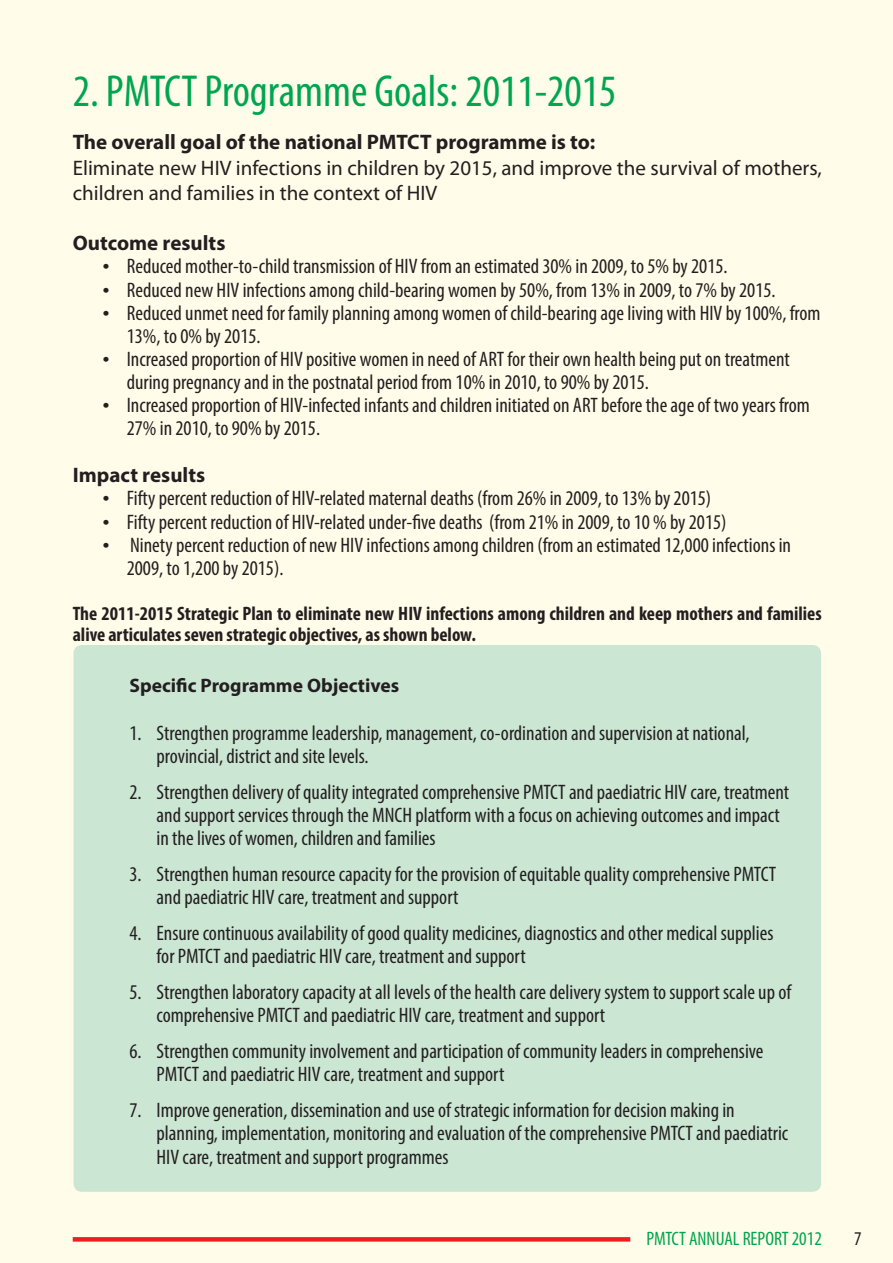
<style>
.page{position:relative;width:893px;height:1263px;background:#fff}
.page>*{position:absolute;margin:0;border:0;box-sizing:border-box;transform-origin:0 0}
.heading_1{font:condensed 45px "Myriad Pro";color:#00a54f}
.t1{font:condensed 21px/23.1px "Myriad Pro";color:#231f20}
.t2{font:21px/25.2px "Myriad Pro";color:#231f20}
.t3{font:700 21px "Myriad Pro";color:#231f20}
.t4{font:700 condensed 19.5px/21.5px "Myriad Pro";color:#231f20}
.t5{font:700 19.5px "Myriad Pro";color:#231f20}
.t6{font:condensed 19.5px "Myriad Pro";color:#00a54f}
.t7{font:condensed 19.5px "Myriad Pro";color:#231f20}
.s1{font-family:"Courier New";font-stretch:normal}
</style>
<div class="page">
<hr style="left:0;top:0;width:1px;height:1262px;background:#fffde9">
<div style="left:2px;top:0;width:890px;height:1262px;background:#fffde9"></div>
<svg style="left:73px;top:1237px;width:557px;height:4px;background:#ee2328"></svg>
<div style="left:73px;top:645px;width:747px;height:546px;background:#cbe6d3;border-radius:9px"></div>
<p class="heading_1" style="left:73px;top:64px;width:545px">2. PMTCT Programme Goals: 2011-2015</p>
<p class="t3" style="left:73px;top:129px;width:524px">The overall goal of the national PMTCT programme is to:</p>
<p class="t2" style="left:73px;top:155px;width:750px">Eliminate new HIV infections in children by 2015, and improve the survival of mothers, children and families in the context of HIV</p>
<p class="t3" style="left:73px;top:229px;width:154px">Outcome results</p>
<p class="t1" style="left:100px;top:254px;width:629px"><span class="s1">•</span> Reduced mother-to-child transmission of HIV from an estimated 30% in 2009, to 5% by 2015.</p>
<p class="t1" style="left:100px;top:278px;width:677px"><span class="s1">•</span> Reduced new HIV infections among child-bearing women by 50%, from 13% in 2009, to 7% by 2015.</p>
<p class="t1" style="left:127px;top:301px;width:695px;text-indent:-27px"><span class="s1">•</span> Reduced unmet need for family planning among women of child-bearing age living with HIV by 100%, from<br>13%, to 0% by 2015.</p>
<p class="t1" style="left:127px;top:347px;width:664px;text-indent:-27px"><span class="s1">•</span> Increased proportion of HIV positive women in need of ART for their own health being put on treatment during pregnancy and in the postnatal period from 10% in 2010, to 90% by 2015.</p>
<p class="t1" style="left:127px;top:393px;width:684px;text-indent:-27px"><span class="s1">•</span> Increased proportion of HIV-infected infants and children initiated on ART before the age of two years from<br>27% in 2010, to 90% by 2015.</p>
<p class="t3" style="left:73px;top:461px;width:134px">Impact results</p>
<p class="t1" style="left:100px;top:486px;width:612px"><span class="s1">•</span> Fifty percent reduction of HIV-related maternal deaths (from 26% in 2009, to 13% by 2015)</p>
<p class="t1" style="left:100px;top:509px;width:628px"><span class="s1">•</span> Fifty percent reduction of HIV-related under-five deaths (from 21% in 2009, to 10 % by 2015)</p>
<p class="t1" style="left:127px;top:533px;width:665px;text-indent:-27px"><span class="s1">•</span> Ninety percent reduction of new HIV infections among children (from an estimated 12,000 infections in<br>2009, to 1,200 by 2015).</p>
<p class="t4" style="left:73px;top:602px;width:750px">The 2011-2015 Strategic Plan to eliminate new HIV infections among children and keep mothers and families alive articulates seven strategic objectives, as shown below.</p>
<p class="t5" style="left:129px;top:672px;width:271px">Specific Programme Objectives</p>
<p class="t1" style="left:156px;top:721px;width:594px;text-indent:-27px">1. Strengthen programme leadership, management, co-ordination and supervision at national, provincial, district and site levels.</p>
<p class="t1" style="left:156px;top:780px;width:634px;text-indent:-27px">2. Strengthen delivery of quality integrated comprehensive PMTCT and paediatric HIV care, treatment and support services through the MNCH platform with a focus on achieving outcomes and impact in the lives of women, children and families</p>
<p class="t1" style="left:156px;top:862px;width:620px;text-indent:-27px">3. Strengthen human resource capacity for the provision of equitable quality comprehensive PMTCT and paediatric HIV care, treatment and support</p>
<p class="t1" style="left:156px;top:921px;width:618px;text-indent:-27px">4. Ensure continuous availability of good quality medicines, diagnostics and other medical supplies for PMTCT and paediatric HIV care, treatment and support</p>
<p class="t1" style="left:156px;top:980px;width:635px;text-indent:-27px">5. Strengthen laboratory capacity at all levels of the health care delivery system to support scale up of comprehensive PMTCT and paediatric HIV care, treatment and support</p>
<p class="t1" style="left:156px;top:1039px;width:608px;text-indent:-27px">6. Strengthen community involvement and participation of community leaders in comprehensive<br>PMTCT and paediatric HIV care, treatment and support</p>
<p class="t1" style="left:156px;top:1098px;width:633px;text-indent:-27px">7. Improve generation, dissemination and use of strategic information for decision making in planning, implementation, monitoring and evaluation of the comprehensive PMTCT and paediatric<br>HIV care, treatment and support programmes</p>
<p class="t6" style="left:646px;top:1225px;width:177px">PMTCT ANNUAL REPORT 2012</p>
<p class="t7" style="left:853px;top:1225px;width:9px">7</p>
</div>
